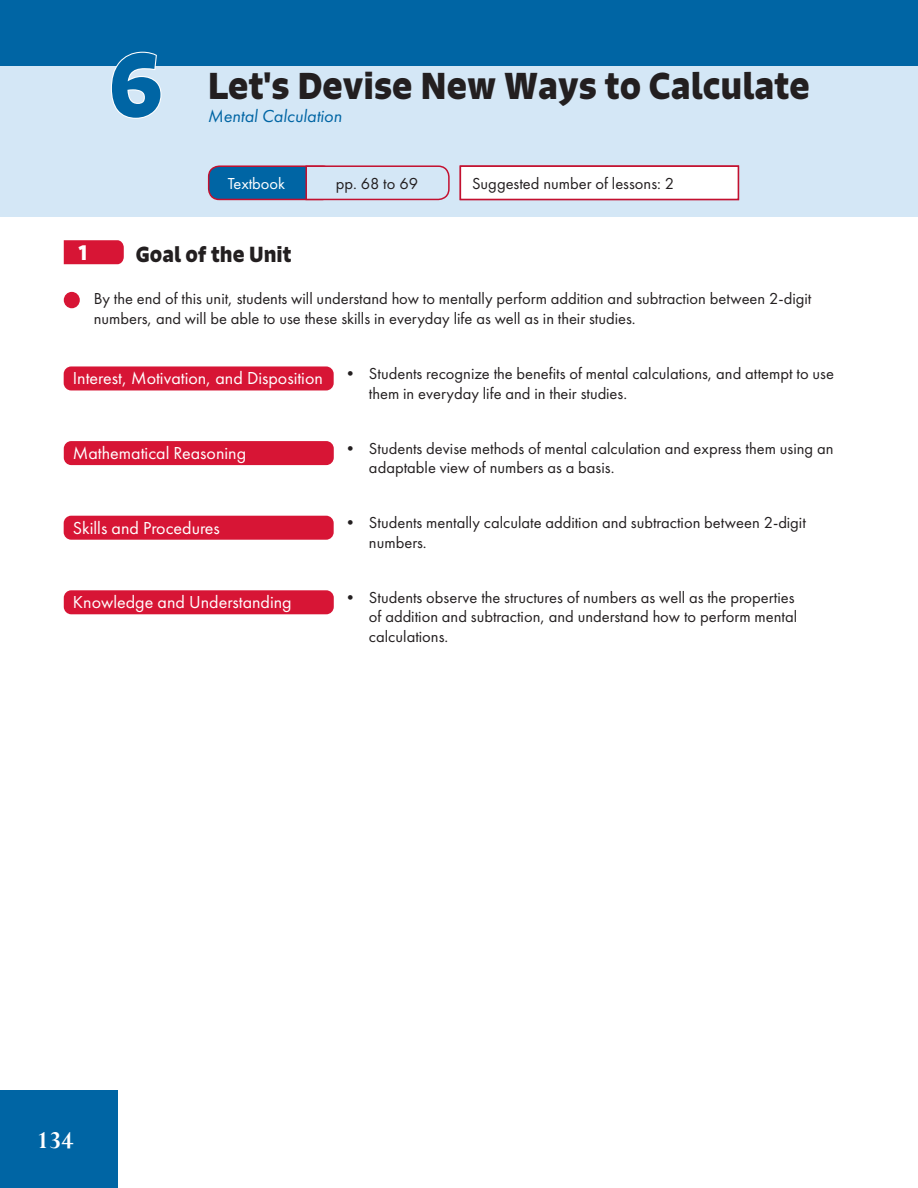
<style>
.page{position:relative;width:918px;height:1188px;background:#fff}
.page>*{position:absolute;margin:0;border:0;box-sizing:border-box;transform-origin:0 0}
.t1{font:700 90px "Signo";color:#0065a4}
.t2{font:700 36px "Signo";color:#231f20}
.t3{font:700 27px "Perpetua";color:#fff}
.t4{font:700 21px "Signo";color:#231f20}
.t5{font:700 21px "Signo";color:#fff}
.t6{font:18px "Futura PT";color:#fff}
.t7{font:italic 18px "Futura PT";color:#0065a4}
.t8{font:16.5px/19.5px "Futura PT";color:#231f20}
.t9{font:16.5px "Futura PT";color:#fff}
</style>
<div class="page">
<div style="left:0;top:1091px;width:118px;height:97px;background:#0065a4"></div>
<div style="left:0;top:0;width:918px;height:66px;background:#0065a4"></div>
<div style="left:0;top:66px;width:918px;height:151px;background:#d4e7f6"></div>
<div style="left:209px;top:166px;width:124px;height:33px;background:#0065a4;border-radius:11px"></div>
<div style="left:208px;top:165px;width:126px;height:35px;border:2px solid #c3102f;border-radius:11px"></div>
<svg style="left:305px;top:165px;width:145px;height:36px"></svg>
<div style="left:64px;top:292px;width:16px;height:16px;background:#d71535;border-radius:50%"></div>
<svg style="left:64px;top:240px;width:60px;height:24px"></svg>
<div style="left:460px;top:165px;width:279px;height:35px;background:#fff;border:2px solid #c3102f"></div>
<svg style="left:111px;top:51px;width:51px;height:68px"></svg>
<div style="left:64px;top:366px;width:270px;height:24px;background:#d71535;border-radius:8px"></div>
<div style="left:64px;top:590px;width:270px;height:24px;background:#d71535;border-radius:8px"></div>
<div style="left:64px;top:516px;width:270px;height:24px;background:#d71535;border-radius:8px"></div>
<div style="left:64px;top:441px;width:270px;height:24px;background:#d71535;border-radius:8px"></div>
<hr style="left:444px;top:867px;width:3px;height:23px;background:#231f20">
<hr style="left:522px;top:867px;width:3px;height:23px;background:#231f20">
<hr style="left:491px;top:867px;width:2px;height:23px;background:#231f20">
<hr style="left:505px;top:867px;width:3px;height:23px;background:#231f20">
<hr style="left:555px;top:867px;width:3px;height:23px;background:#231f20">
<svg style="left:232px;top:366px;width:102px;height:249px"></svg>
<h1 class="t1" style="left:109px;top:26px;width:56px">6</h1>
<h2 class="t2" style="left:208px;top:63px;width:603px">Let's Devise New Ways to Calculate</h2>
<p class="t7" style="left:208px;top:105px;width:135px">Mental Calculation</p>
<p class="t9" style="left:228px;top:174px;width:59px">Textbook</p>
<p class="t8" style="left:336px;top:174px;width:84px">pp. 68 to 69</p>
<p class="t8" style="left:472px;top:174px;width:204px">Suggested number of lessons: 2</p>
<p class="t5" style="left:78px;top:238px;width:12px">1</p>
<p class="t4" style="left:136px;top:240px;width:157px">Goal of the Unit</p>
<p class="t8" style="left:94px;top:289px;width:719px">By the end of this unit, students will understand how to mentally perform addition and subtraction between 2-digit numbers, and will be able to use these skills in everyday life as well as in their studies.</p>
<p class="t6" style="left:73px;top:368px;width:252px">Interest, Motivation, and Disposition</p>
<p class="t8" style="left:369px;top:364px;width:467px;text-indent:-27px">• Students recognize the benefits of mental calculations, and attempt to use them in everyday life and in their studies.</p>
<p class="t6" style="left:73px;top:442px;width:175px">Mathematical Reasoning</p>
<p class="t8" style="left:369px;top:438px;width:466px;text-indent:-27px">• Students devise methods of mental calculation and express them using an adaptable view of numbers as a basis.</p>
<p class="t6" style="left:73px;top:517px;width:149px">Skills and Procedures</p>
<p class="t8" style="left:369px;top:513px;width:438px;text-indent:-27px">• Students mentally calculate addition and subtraction between 2-digit numbers.</p>
<p class="t6" style="left:73px;top:591px;width:220px">Knowledge and Understanding</p>
<p class="t8" style="left:369px;top:588px;width:430px;text-indent:-27px">• Students observe the structures of numbers as well as the properties of addition and subtraction, and understand how to perform mental calculations.</p>
<h3 class="t3" style="left:37px;top:1123px;width:39px">134</h3>
</div>
